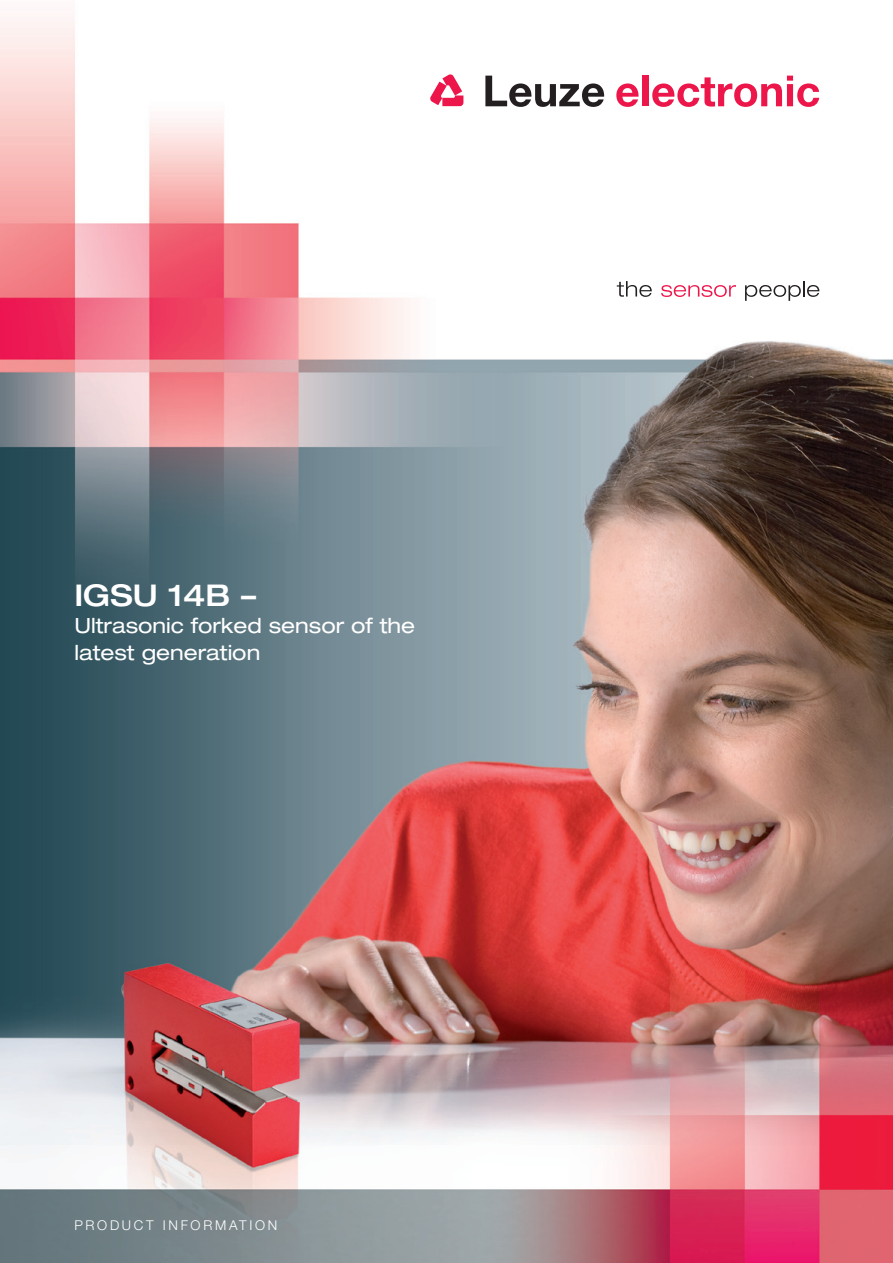
<style>
.page{position:relative;width:893px;height:1263px;background:#fff}
.page>*{position:absolute;margin:0;border:0;box-sizing:border-box;transform-origin:0 0}
.t1{font:500 expanded 30px "Helvetica Neue LT Pro";color:#fff}
.t2{font:expanded 21px/27px "Helvetica Neue LT Pro";color:#fff}
.t3{font:300 13.5px "Helvetica Neue LT Pro";letter-spacing:.2em;color:#fff}
</style>
<div class="page">
<img style="left:0;top:19px;width:893px;height:1244px">
<svg style="left:430px;top:74px;width:33px;height:32px"></svg>
<svg style="left:616px;top:83px;width:23px;height:24px"></svg>
<div style="left:642px;top:76px;width:6px;height:30px;background:#ed164b"></div>
<svg style="left:652px;top:76px;width:167px;height:31px"></svg>
<svg style="left:485px;top:76px;width:119px;height:31px"></svg>
<svg style="left:661px;top:285px;width:75px;height:12px"></svg>
<svg style="left:617px;top:281px;width:35px;height:16px"></svg>
<svg style="left:745px;top:281px;width:74px;height:20px"></svg>
<h1 class="t1" style="left:74px;top:576px;width:183px">IGSU 14B –</h1>
<p class="t2" style="left:74px;top:611px;width:342px">Ultrasonic forked sensor of the latest generation</p>
<p class="t3" style="left:74px;top:1217px;width:204px">PRODUCT INFORMATION</p>
</div>
